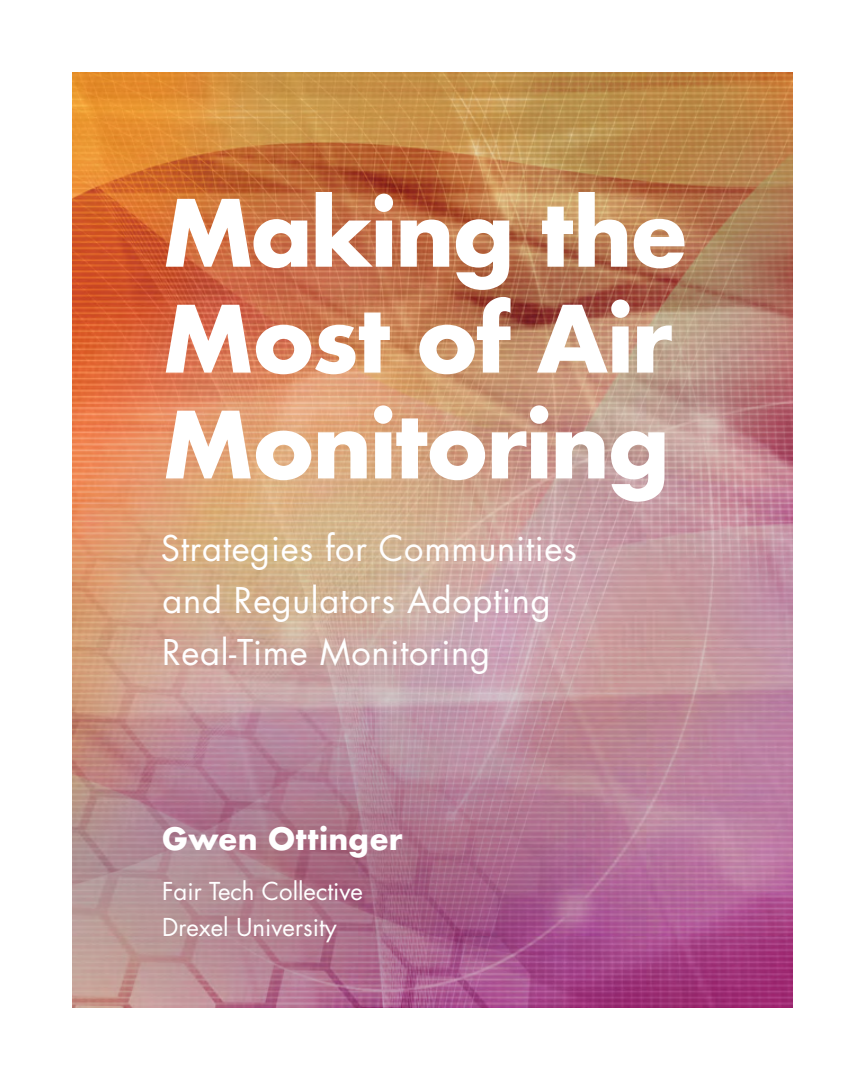
<style>
.page{position:relative;width:864px;height:1080px;background:#fff}
.page>*{position:absolute;margin:0;border:0;box-sizing:border-box;transform-origin:0 0}
.t1{font:700 90px/105.9px "Futura";letter-spacing:-.03em;color:#fff}
.t2{font:34.5px/51.8px "Futura Std";letter-spacing:.02em;color:#fff}
.t3{font:700 30px "Futura";color:#fff}
.t4{font:24px "Futura Std";color:#fff}
</style>
<div class="page">
<img style="left:72px;top:72px;width:720px;height:936px">
<h1 class="t1" style="left:162px;top:180px;width:528px">Making the<br>Most of Air<br>Monitoring</h1>
<h1 class="t2" style="left:161px;top:523px;width:417px">Strategies for Communities and Regulators Adopting<br>Real-Time Monitoring</h1>
<h1 class="t3" style="left:162px;top:817px;width:243px">Gwen Ottinger</h1>
<h1 class="t4" style="left:162px;top:876px;width:202px">Fair Tech Collective</h1>
<h1 class="t4" style="left:162px;top:912px;width:176px">Drexel University</h1>
</div>
